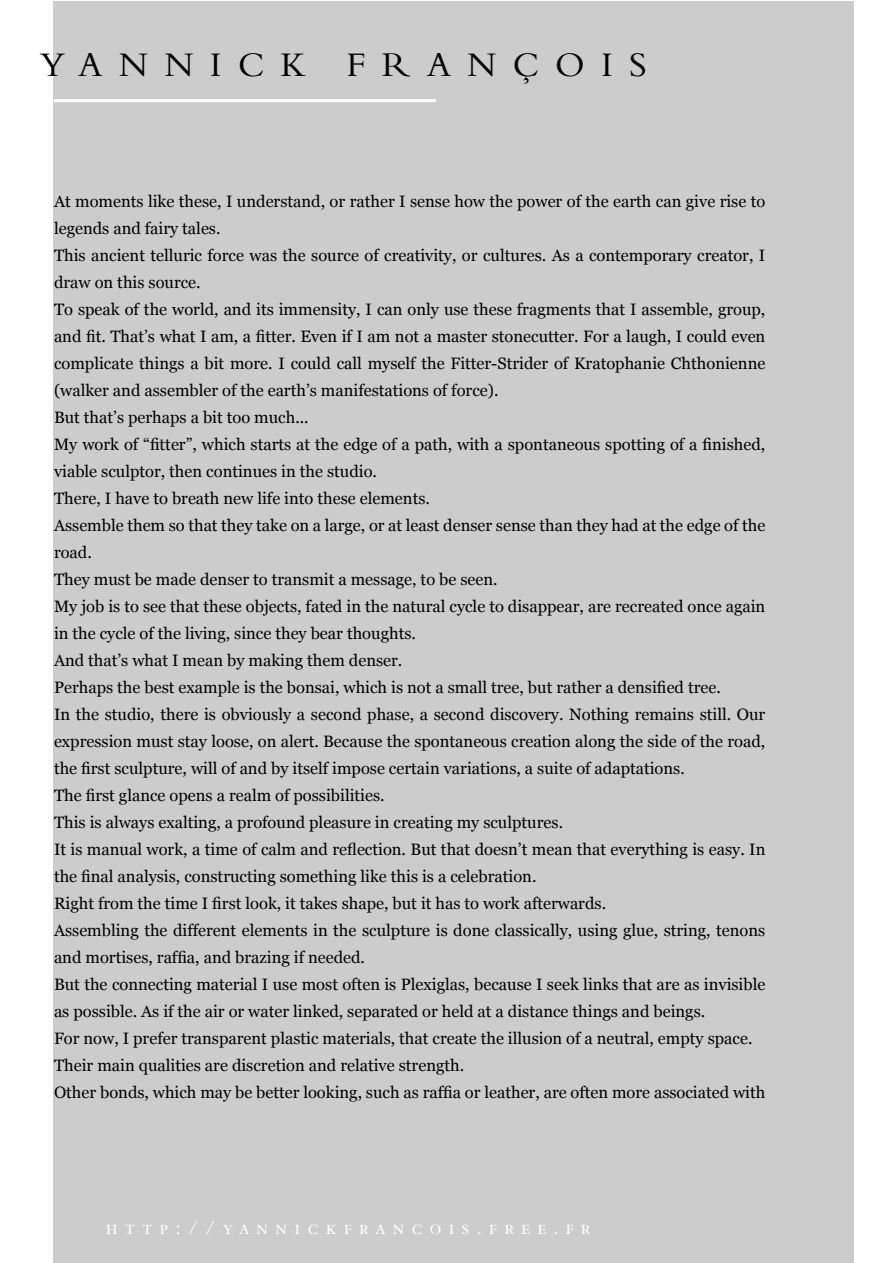
<style>
.page{position:relative;width:893px;height:1263px;background:#fff}
.page>*{position:absolute;margin:0;border:0;box-sizing:border-box;transform-origin:0 0}
.t1{font:36px "Bembo SC";letter-spacing:.45em;color:#000}
.t2{font:21px "Bembo SC";letter-spacing:.35em;color:#fff}
.t3{font:16.5px/27px "Georgia";color:#000}
</style>
<div class="page">
<div style="left:54px;top:1px;width:800px;height:1262px;background:#ccc"></div>
<hr style="left:54px;top:99px;width:382px;height:3px;background:#fff">
<h1 class="t1" style="left:40px;top:45px;width:608px">YANNICK FRANÇOIS</h1>
<p class="t3" style="left:54px;top:187px;width:713px">At moments like these, I understand, or rather I sense how the power of the earth can give rise to legends and fairy tales.<br>This ancient telluric force was the source of creativity, or cultures. As a contemporary creator, I draw on this source.<br>To speak of the world, and its immensity, I can only use these fragments that I assemble, group, and fit. That’s what I am, a fitter. Even if I am not a master stonecutter. For a laugh, I could even complicate things a bit more. I could call myself the Fitter-Strider of Kratophanie Chthonienne (walker and assembler of the earth’s manifestations of force).<br>But that’s perhaps a bit too much...<br>My work of “fitter”, which starts at the edge of a path, with a spontaneous spotting of a finished, viable sculptor, then continues in the studio.<br>There, I have to breath new life into these elements.<br>Assemble them so that they take on a large, or at least denser sense than they had at the edge of the road.<br>They must be made denser to transmit a message, to be seen.<br>My job is to see that these objects, fated in the natural cycle to disappear, are recreated once again in the cycle of the living, since they bear thoughts.<br>And that’s what I mean by making them denser.<br>Perhaps the best example is the bonsai, which is not a small tree, but rather a densified tree.<br>In the studio, there is obviously a second phase, a second discovery. Nothing remains still. Our expression must stay loose, on alert. Because the spontaneous creation along the side of the road, the first sculpture, will of and by itself impose certain variations, a suite of adaptations.<br>The first glance opens a realm of possibilities.<br>This is always exalting, a profound pleasure in creating my sculptures.<br>It is manual work, a time of calm and reflection. But that doesn’t mean that everything is easy. In the final analysis, constructing something like this is a celebration.<br>Right from the time I first look, it takes shape, but it has to work afterwards.<br>Assembling the different elements in the sculpture is done classically, using glue, string, tenons and mortises, raffia, and brazing if needed.<br>But the connecting material I use most often is Plexiglas, because I seek links that are as invisible as possible. As if the air or water linked, separated or held at a distance things and beings.<br>For now, I prefer transparent plastic materials, that create the illusion of a neutral, empty space.<br>Their main qualities are discretion and relative strength.<br>Other bonds, which may be better looking, such as raffia or leather, are often more associated with</p>
<p class="t2" style="left:106px;top:1216px;width:486px">http://yannickfrancois.free.fr</p>
</div>
